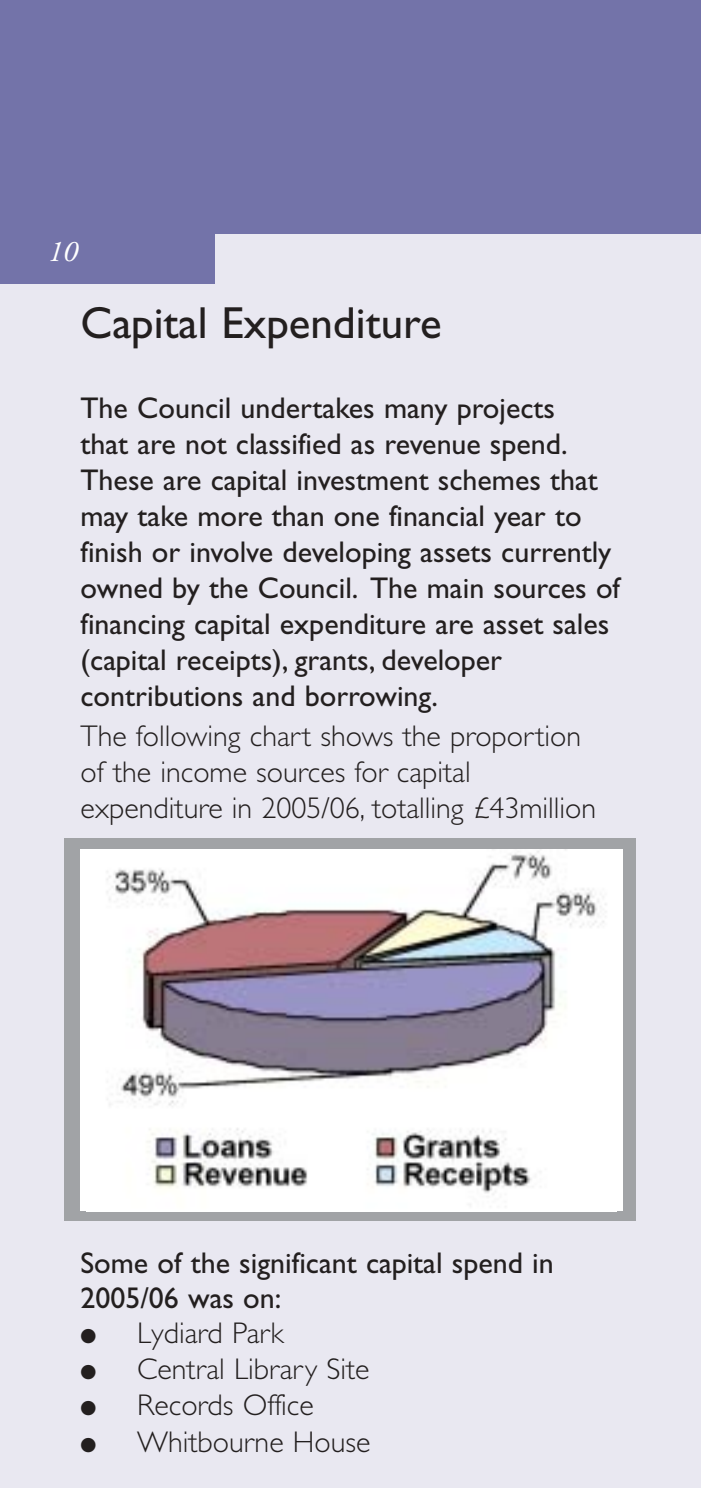
<style>
.page{position:relative;width:703px;height:1488px;background:#fff}
.page>*{position:absolute;margin:0;border:0;box-sizing:border-box;transform-origin:0 0}
.t1{font:45px "Gill Sans";color:#231f1f}
.t2{font:30px/36px "Gill Sans";color:#231f1f}
.t3{font:300 30px/36px "Gill Sans";color:#231f1f}
.t4{font:italic 30px "Adobe Garamond";color:#fff}
</style>
<div class="page">
<div style="left:0;top:222px;width:700px;height:1265px;background:#e9e8f1"></div>
<div style="left:0;top:0;width:700px;height:234px;background:#7373a9"></div>
<div style="left:0;top:227px;width:214px;height:56px;background:#7373a9"></div>
<div style="left:64px;top:838px;width:571px;height:383px;background:#a1a3a6"></div>
<div style="left:80px;top:849px;width:542px;height:362px;background:#fff"></div>
<img style="left:106px;top:849px;width:500px;height:356px">
<p class="t4" style="left:48px;top:239px;width:31px">10</p>
<h1 class="t1" style="left:80px;top:307px;width:363px">Capital Expenditure</h1>
<p class="t2" style="left:80px;top:393px;width:541px">The Council undertakes many projects<br>that are not classified as revenue spend.<br>These are capital investment schemes that may take more than one financial year to finish or involve developing assets currently owned by the Council. The main sources of financing capital expenditure are asset sales (capital receipts), grants, developer contributions and borrowing.</p>
<p class="t3" style="left:80px;top:721px;width:517px">The following chart shows the proportion of the income sources for capital expenditure in 2005/06, totalling £43million</p>
<p class="t2" style="left:80px;top:1248px;width:475px;line-height:35px">Some of the significant capital spend in<br>2005/06 was on:</p>
<p class="t3" style="left:80px;top:1318px;width:204px">● Lydiard Park</p>
<p class="t3" style="left:80px;top:1354px;width:290px">● Central Library Site</p>
<p class="t3" style="left:80px;top:1390px;width:235px">● Records Office</p>
<p class="t3" style="left:80px;top:1426px;width:291px">● Whitbourne House</p>
</div>
